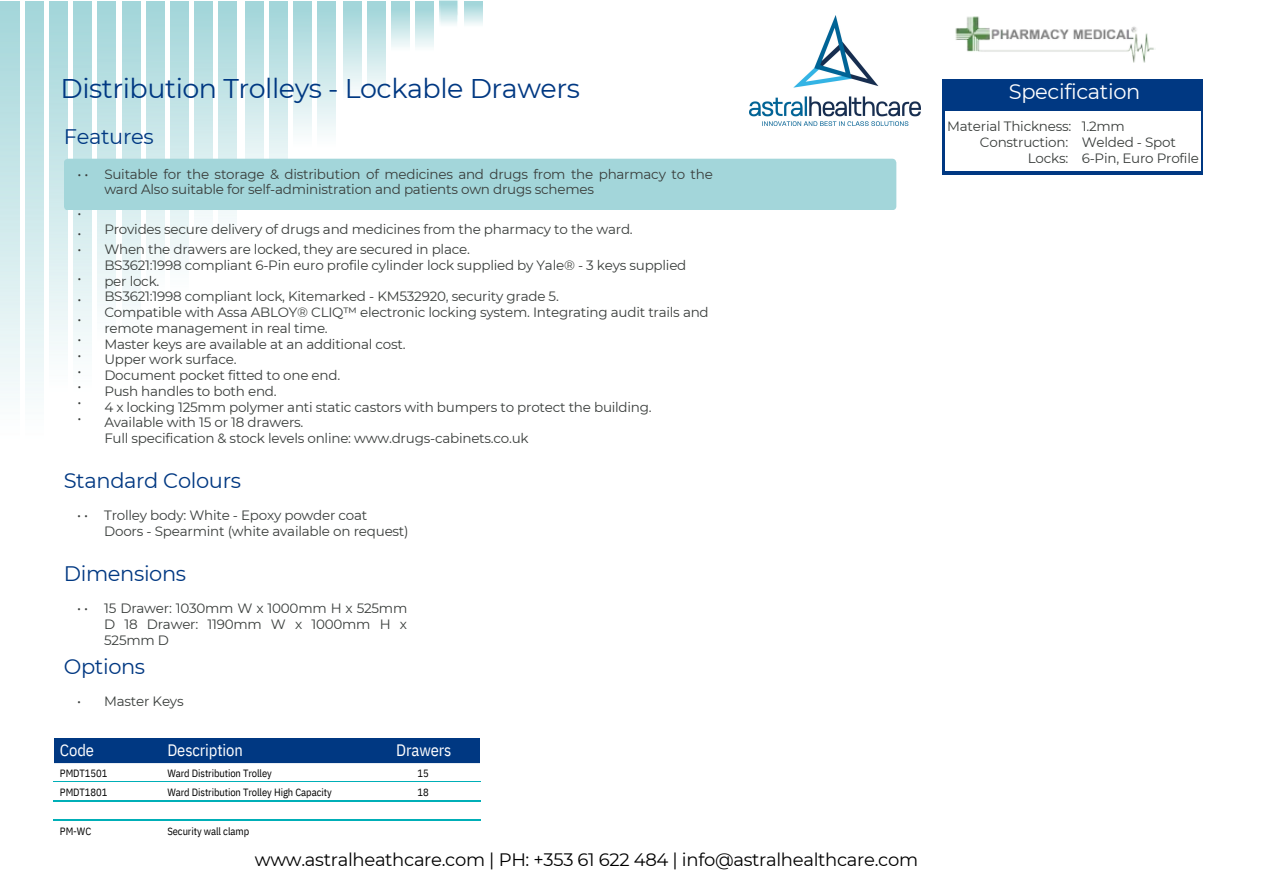
<style>
.page{position:relative;width:1263px;height:894px;background:#fff}
.page>*{position:absolute;margin:0;border:0;box-sizing:border-box;transform-origin:0 0}
.t1{font:27px "Montserrat";letter-spacing:-.015em;color:#003882}
.t2{font:21px "Montserrat";letter-spacing:-.015em;color:#003882}
.t3{font:21px "Montserrat";letter-spacing:-.015em;color:#fff}
.t4{font:18px "Montserrat";letter-spacing:-.015em;color:#000}
.t5{font:16.5px "IBM Plex Sans Cond";letter-spacing:-.005em;color:#fff}
.t6{font:13.5px/15.8px "Montserrat";letter-spacing:-.015em;color:#393d3b}
.t7{font:10.5px/19px "IBM Plex Sans Cond";letter-spacing:-.005em;color:#000}
</style>
<div class="page">
<img style="left:439px;top:0;width:19px;height:25px">
<img style="left:955px;top:16px;width:199px;height:47px">
<div style="left:54px;top:738px;width:426px;height:24px;background:#003882"></div>
<div style="left:64px;top:159px;width:832px;height:51px;background:#a3d6da;border-radius:4px"></div>
<hr style="left:54px;top:781px;width:107px;height:1px;background:#00afb7">
<hr style="left:161px;top:781px;width:206px;height:1px;background:#00afb7">
<hr style="left:367px;top:781px;width:113px;height:1px;background:#00afb7">
<hr style="left:54px;top:800px;width:107px;height:1px;background:#00afb7">
<hr style="left:161px;top:800px;width:206px;height:1px;background:#00afb7">
<hr style="left:367px;top:800px;width:113px;height:1px;background:#00afb7">
<hr style="left:54px;top:819px;width:107px;height:1px;background:#00afb7">
<hr style="left:161px;top:819px;width:206px;height:1px;background:#00afb7">
<hr style="left:367px;top:819px;width:113px;height:1px;background:#00afb7">
<div style="left:942px;top:80px;width:260px;height:94px;background:#003882"></div>
<div style="left:945px;top:111px;width:255px;height:59px;background:#fff"></div>
<img style="left:750px;top:15px;width:171px;height:110px">
<h1 class="t1" style="left:61px;top:71px;width:521px">Distribution Trolleys - Lockable Drawers</h1>
<h2 class="t2" style="left:64px;top:124px;width:91px">Features</h2>
<p class="t6" style="left:77px;top:166px;width:13px">••</p>
<p class="t6" style="left:77px;top:203px;width:5px;line-height:20.2px">• •</p>
<p class="t6" style="left:77px;top:234px;width:5px;line-height:29.2px">• •</p>
<p class="t6" style="left:77px;top:288px;width:5px;line-height:20.2px;text-align:justify">• • •</p>
<p class="t6" style="left:77px;top:347px;width:5px;text-align:justify">• • • • •</p>
<p class="t6" style="left:104px;top:166px;width:610px">Suitable for the storage &amp; distribution of medicines and drugs from the pharmacy to the ward Also suitable for self-administration and patients own drugs schemes</p>
<p class="t6" style="left:104px;top:219px;width:530px;line-height:20.2px">Provides secure delivery of drugs and medicines from the pharmacy to the ward.<br>When the drawers are locked, they are secured in place.</p>
<p class="t6" style="left:104px;top:257px;width:606px">BS3621:1998 compliant 6-Pin euro profile cylinder lock supplied by Yale® - 3 keys supplied per lock.<br>BS3621:1998 compliant lock, Kitemarked - KM532920, security grade 5.<br>Compatible with Assa ABLOY® CLIQ™ electronic locking system. Integrating audit trails and remote management in real time.<br>Master keys are available at an additional cost.<br>Upper work surface.<br>Document pocket fitted to one end.<br>Push handles to both end.<br>4 x locking 125mm polymer anti static castors with bumpers to protect the building.<br>Available with 15 or 18 drawers.<br>Full specification &amp; stock levels online: www.drugs-cabinets.co.uk</p>
<h2 class="t2" style="left:64px;top:467px;width:179px">Standard Colours</h2>
<p class="t6" style="left:77px;top:507px;width:13px">••</p>
<p class="t6" style="left:104px;top:507px;width:306px">Trolley body: White - Epoxy powder coat<br>Doors - Spearmint (white available on request)</p>
<h2 class="t2" style="left:64px;top:560px;width:124px">Dimensions</h2>
<p class="t6" style="left:77px;top:600px;width:13px">••</p>
<p class="t6" style="left:104px;top:600px;width:305px;text-align:justify">15 Drawer: 1030mm W x 1000mm H x 525mm D 18 Drawer: 1190mm W x 1000mm H x 525mm D</p>
<h2 class="t2" style="left:64px;top:653px;width:83px">Options</h2>
<p class="t6" style="left:77px;top:692px;width:5px">•</p>
<p class="t6" style="left:104px;top:692px;width:81px">Master Keys</p>
<p class="t5" style="left:60px;top:739px;width:36px">Code</p>
<p class="t5" style="left:167px;top:739px;width:77px">Description</p>
<p class="t5" style="left:396px;top:739px;width:57px">Drawers</p>
<p class="t7" style="left:60px;top:763px;width:49px">PMDT1501<br>PMDT1801</p>
<p class="t7" style="left:60px;top:820px;width:33px">PM-WC</p>
<p class="t7" style="left:167px;top:763px;width:166px">Ward Distribution Trolley<br>Ward Distribution Trolley High Capacity</p>
<p class="t7" style="left:418px;top:763px;width:13px">15<br>18</p>
<p class="t7" style="left:167px;top:820px;width:83px">Security wall clamp</p>
<h3 class="t4" style="left:255px;top:848px;width:665px">www.astralheathcare.com | PH: +353 61 622 484 | info@astralhealthcare.com</h3>
<h2 class="t3" style="left:1009px;top:79px;width:133px">Specification</h2>
<p class="t6" style="left:947px;top:119px;width:126px;text-align:right">Material Thickness:<br>Construction:<br>Locks:</p>
<p class="t6" style="left:1082px;top:119px;width:119px">1.2mm<br>Welded - Spot<br>6-Pin, Euro Profile</p>
</div>
